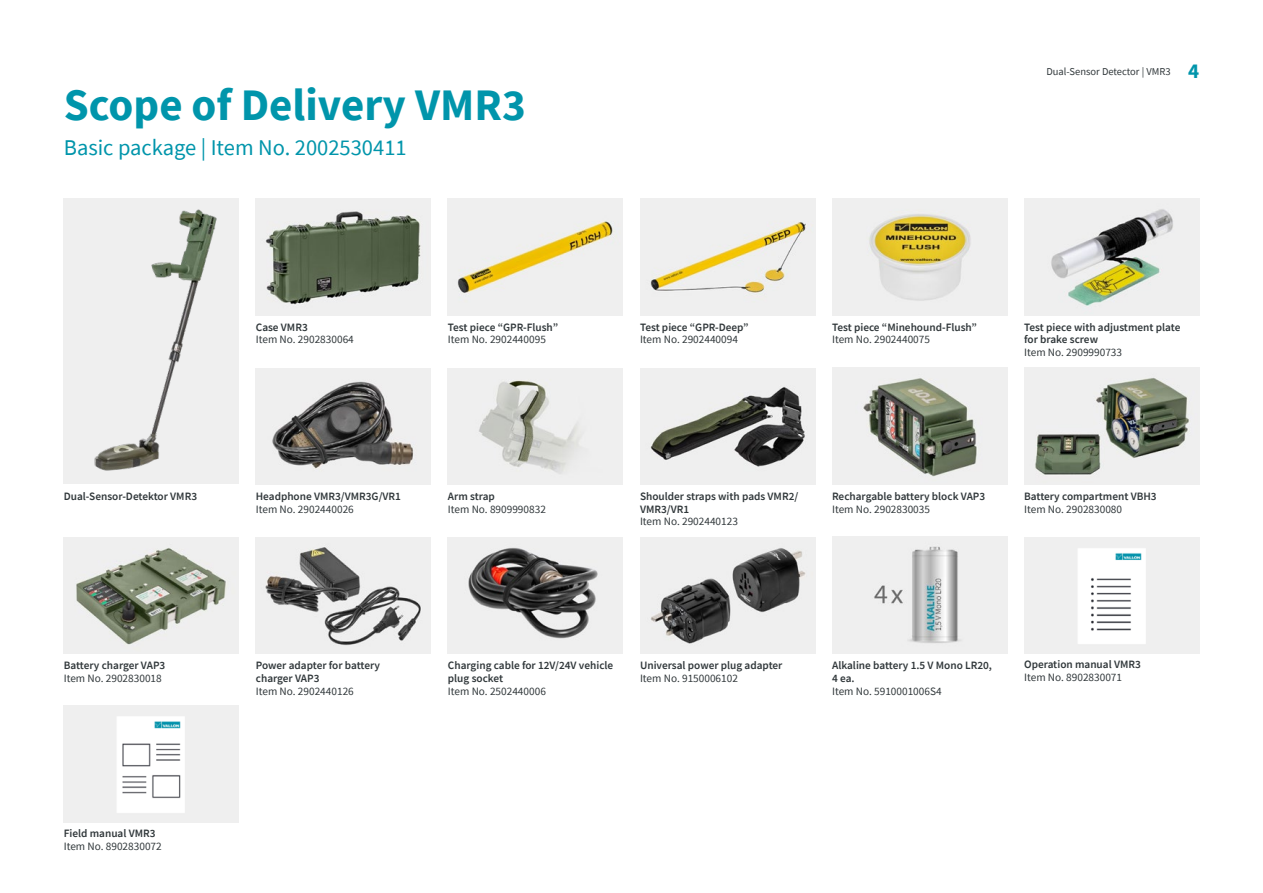
<style>
.page{position:relative;width:1263px;height:893px;background:#fff}
.page>*{position:absolute;margin:0;border:0;box-sizing:border-box;transform-origin:0 0}
.t1{font:700 45px "Source Sans Pro";color:#0095ab}
.t2{font:22.5px "Source Sans Pro";color:#0095ab}
.t3{font:700 21px "Source Sans Pro";color:#0095ab}
.t4{font:600 11.25px/12.8px "Source Sans Pro";color:#30373a}
.t5{font:11.25px "Source Sans Pro";color:#30373a}
.t6{font:10.5px "Source Sans Pro";color:#30373a}
</style>
<div class="page">
<img style="left:256px;top:199px;width:175px;height:116px">
<img style="left:448px;top:368px;width:175px;height:117px">
<img style="left:640px;top:368px;width:175px;height:117px">
<img style="left:256px;top:368px;width:175px;height:117px">
<img style="left:64px;top:537px;width:175px;height:117px">
<img style="left:832px;top:368px;width:175px;height:116px">
<img style="left:1024px;top:368px;width:175px;height:116px">
<img style="left:256px;top:537px;width:175px;height:117px">
<img style="left:448px;top:537px;width:175px;height:117px">
<img style="left:640px;top:537px;width:175px;height:117px">
<img style="left:832px;top:537px;width:175px;height:117px">
<div style="left:64px;top:199px;width:175px;height:285px;background:#efefef"></div>
<img style="left:95px;top:209px;width:122px;height:262px">
<img style="left:1024px;top:537px;width:175px;height:117px">
<img style="left:64px;top:706px;width:175px;height:117px">
<img style="left:448px;top:199px;width:175px;height:116px">
<img style="left:640px;top:199px;width:175px;height:116px">
<img style="left:832px;top:199px;width:175px;height:116px">
<img style="left:1024px;top:199px;width:175px;height:116px">
<h1 class="t1" style="left:64px;top:74px;width:463px">Scope of Delivery VMR3</h1>
<h2 class="t2" style="left:64px;top:133px;width:344px">Basic package | Item No. 2002530411</h2>
<p class="t6" style="left:1046px;top:65px;width:126px">Dual-Sensor Detector | VMR3</p>
<h3 class="t3" style="left:1188px;top:56px;width:13px">4</h3>
<p class="t4" style="left:64px;top:490px;width:135px">Dual-Sensor-Detektor VMR3</p>
<p class="t4" style="left:64px;top:659px;width:103px">Battery charger VAP3</p>
<p class="t5" style="left:64px;top:671px;width:99px">Item No. 2902830018</p>
<p class="t4" style="left:64px;top:827px;width:93px">Field manual VMR3</p>
<p class="t5" style="left:64px;top:839px;width:99px">Item No. 8902830072</p>
<p class="t4" style="left:256px;top:320px;width:53px">Case VMR3</p>
<p class="t5" style="left:256px;top:332px;width:99px">Item No. 2902830064</p>
<p class="t4" style="left:448px;top:320px;width:112px">Test piece “GPR-Flush“</p>
<p class="t5" style="left:448px;top:332px;width:99px">Item No. 2902440095</p>
<p class="t4" style="left:640px;top:320px;width:110px">Test piece “GPR-Deep“</p>
<p class="t5" style="left:640px;top:332px;width:99px">Item No. 2902440094</p>
<p class="t4" style="left:832px;top:320px;width:146px">Test piece “Minehound-Flush“</p>
<p class="t5" style="left:832px;top:332px;width:99px">Item No. 2902440075</p>
<p class="t4" style="left:1024px;top:320px;width:158px">Test piece with adjustment plate for brake screw</p>
<p class="t5" style="left:1024px;top:345px;width:99px">Item No. 2909990733</p>
<p class="t4" style="left:256px;top:490px;width:147px">Headphone VMR3/VMR G3 /VR1</p>
<p class="t5" style="left:256px;top:502px;width:99px">Item No. 2902440026</p>
<p class="t4" style="left:448px;top:490px;width:48px">Arm strap</p>
<p class="t5" style="left:448px;top:502px;width:99px">Item No. 8909990832</p>
<p class="t4" style="left:640px;top:490px;width:160px">Shoulder straps with pads VMR2/<br>VMR3/VR1</p>
<p class="t5" style="left:640px;top:515px;width:99px">Item No. 2902440123</p>
<p class="t4" style="left:832px;top:490px;width:155px">Rechargable battery block VAP3</p>
<p class="t5" style="left:832px;top:502px;width:99px">Item No. 2902830035</p>
<p class="t4" style="left:1024px;top:489px;width:134px">Battery compartment VBH3</p>
<p class="t5" style="left:1024px;top:502px;width:99px">Item No. 2902830080</p>
<p class="t4" style="left:256px;top:659px;width:126px">Power adapter for battery charger VAP3</p>
<p class="t5" style="left:256px;top:684px;width:99px">Item No. 2902440126</p>
<p class="t4" style="left:448px;top:659px;width:167px">Charging cable for 12V/24V vehicle plug socket</p>
<p class="t5" style="left:448px;top:684px;width:99px">Item No. 2502440006</p>
<p class="t4" style="left:640px;top:659px;width:144px">Universal power plug adapter</p>
<p class="t5" style="left:640px;top:671px;width:99px">Item No. 9150006102</p>
<p class="t4" style="left:832px;top:659px;width:161px">Alkaline battery 1.5 V Mono LR20,<br>4 ea.</p>
<p class="t5" style="left:832px;top:684px;width:111px">Item No. 5910001006 4S</p>
<p class="t4" style="left:1024px;top:658px;width:118px">Operation manual VMR3</p>
<p class="t5" style="left:1024px;top:670px;width:99px">Item No. 8902830071</p>
</div>
